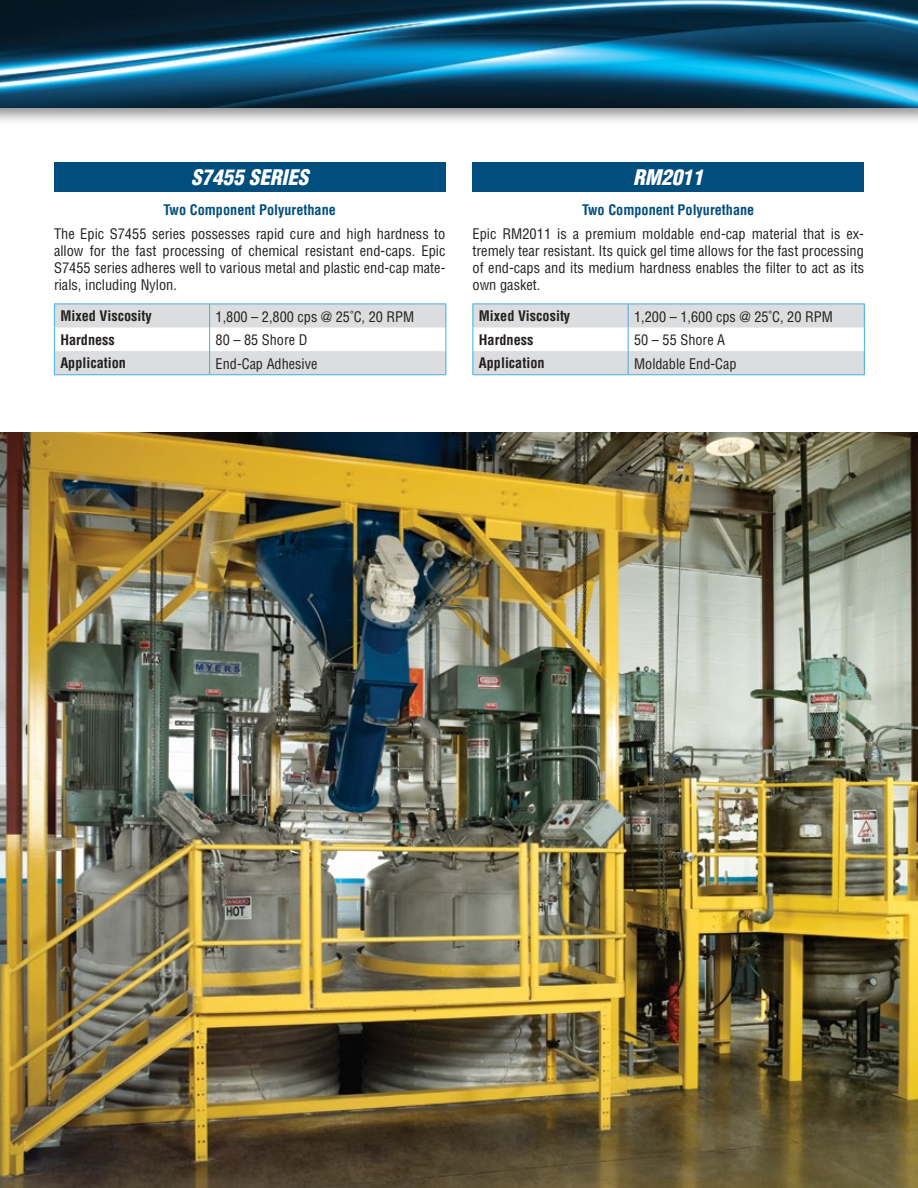
<style>
.page{position:relative;width:918px;height:1188px;background:#fff}
.page>*{position:absolute;margin:0;border:0;box-sizing:border-box;transform-origin:0 0}
.t1{font:italic 900 condensed 21px "Helvetica";color:#fff}
.t2{font:condensed 14.25px/17.1px "Helvetica";color:#231f20;text-align:justify}
.t3{font:700 condensed 14.25px "Helvetica";color:#231f20}
.t4{font:700 condensed 14.25px "Helvetica";color:#004e7d}
</style>
<div class="page">
<div style="left:0;top:0;width:918px;height:125px;background:#231f20;opacity:.5"></div>
<img style="left:0;top:0;width:918px;height:108px">
<img style="left:0;top:432px;width:918px;height:756px">
<div style="left:54px;top:162px;width:392px;height:29px;background:#004e7d"></div>
<svg style="left:54px;top:304px;width:393px;height:71px"></svg>
<hr style="left:54px;top:374px;width:156px;height:1px;background:#44ade2">
<hr style="left:210px;top:374px;width:236px;height:1px;background:#44ade2">
<div style="left:472px;top:162px;width:392px;height:29px;background:#004e7d"></div>
<svg style="left:472px;top:304px;width:393px;height:70px"></svg>
<hr style="left:472px;top:374px;width:156px;height:1px;background:#44ade2">
<hr style="left:628px;top:374px;width:237px;height:1px;background:#44ade2">
<h1 class="t1" style="left:191px;top:164px;width:119px">S7455 SERIES</h1>
<p class="t4" style="left:164px;top:201px;width:174px">Two Component Polyurethane</p>
<p class="t2" style="left:54px;top:225px;width:393px">The Epic S7455 series possesses rapid cure and high hardness to allow for the fast processing of chemical resistant end-caps. Epic S7455 series adheres well to various metal and plastic end-cap mate&shy;rials, including Nylon.</p>
<p class="t3" style="left:60px;top:307px;width:93px">Mixed Viscosity</p>
<p class="t2" style="left:216px;top:308px;width:200px">1,800 – 2,800 cps @ 25˚C, 20 RPM</p>
<p class="t3" style="left:60px;top:331px;width:56px">Hardness</p>
<p class="t2" style="left:216px;top:331px;width:93px">80 – 85 Shore D</p>
<p class="t3" style="left:60px;top:355px;width:67px">Application</p>
<p class="t2" style="left:216px;top:355px;width:103px">End-Cap Adhesive</p>
<h1 class="t1" style="left:633px;top:164px;width:72px">RM2011</h1>
<p class="t4" style="left:582px;top:201px;width:174px">Two Component Polyurethane</p>
<p class="t2" style="left:472px;top:225px;width:393px">Epic RM2011 is a premium moldable end-cap material that is ex&shy;tremely tear resistant. Its quick gel time allows for the fast processing of end-caps and its medium hardness enables the filter to act as its own gasket.</p>
<p class="t3" style="left:479px;top:307px;width:93px">Mixed Viscosity</p>
<p class="t2" style="left:634px;top:308px;width:200px">1,200 – 1,600 cps @ 25˚C, 20 RPM</p>
<p class="t3" style="left:479px;top:331px;width:56px">Hardness</p>
<p class="t2" style="left:634px;top:331px;width:93px">50 – 55 Shore A</p>
<p class="t3" style="left:479px;top:355px;width:67px">Application</p>
<p class="t2" style="left:634px;top:355px;width:104px">Moldable End-Cap</p>
</div>
